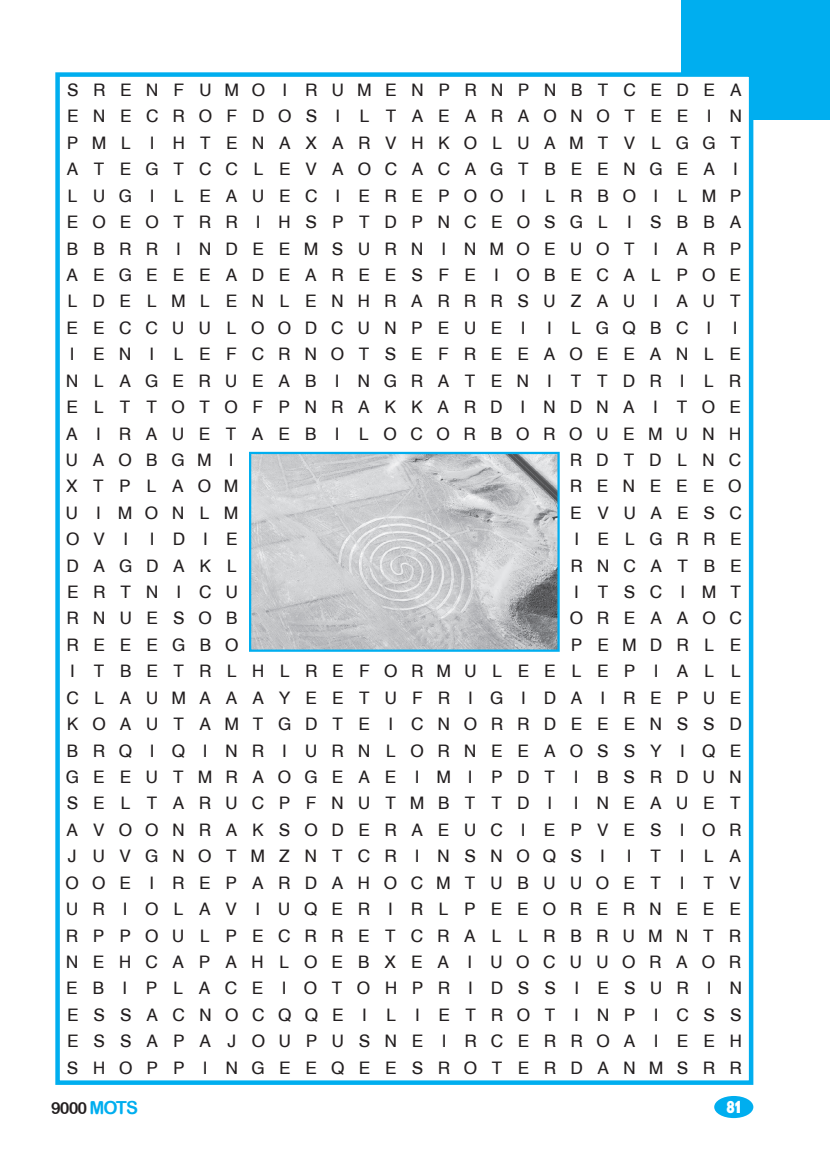
<style>
.page{position:relative;width:830px;height:1170px;background:#fff}
.page>*{position:absolute;margin:0;border:0;box-sizing:border-box;transform-origin:0 0}
.t1{font:17.25px/26.4px "AT Triumvirate";letter-spacing:.84em;color:#231f20;text-align:justify}
.t2{font:17.25px "AT Triumvirate";letter-spacing:.87em;color:#231f20}
.t3{font:17.25px "AT Triumvirate";letter-spacing:.895em;color:#231f20}
.t4{font:17.25px "AT Triumvirate";letter-spacing:.81em;color:#231f20}
.t5{font:17.25px "Gill Sans Std Extra Bold Disp";color:#fff;scale:.8 1}
.t6{font:16.5px "Arial Rounded MT Bold";color:#231f20}
.s1{font-size:18px;color:#00aeef}
</style>
<div class="page">
<div style="left:680px;top:0;width:149px;height:119px;background:#00aeef"></div>
<svg style="left:249px;top:77px;width:499px;height:575px"></svg>
<div style="left:55px;top:72px;width:698px;height:1012px;border:4px solid #00aeef"></div>
<img style="left:252px;top:455px;width:304px;height:193px">
<div style="left:249px;top:452px;width:310px;height:199px;border:2px solid #00aeef"></div>
<div style="left:713px;top:1095px;width:40px;height:22px;background:#00aeef;border-radius:50%"></div>
<p class="t1" style="left:66px;top:76px;width:676px;text-align:left">SRENFUMO I RUMENPRNPNBTCEDEA<br>ENECROFDOS I LTAEARAONOTEE I N<br>PML I HTENAXARVHKOLUAMTVLGGT<br>ATEGTCCLEVAOCACAGTBEENGEA I<br>LUG I LEAUEC I EREPOO I LRBO I LMP<br>EOEOTRR I HSPTDPNCEOSGL I SBBA<br>BBRR I NDEEMSURN I NMOEUOT I ARP<br>AEGEEEADEAREESFE I OBECALPOE<br>LDELMLENLENHRARRRSUZAU I AUT<br>EECCUULOODCUNPEUE I</p>
<p class="t1" style="left:547px;top:314px;width:165px">I LGQBC I</p>
<p class="t1" style="left:66px;top:314px;width:677px;text-align:left;text-indent:667px">I<br>I EN I LEFCRNOTSEFREEAOEEANLE<br>NLAGERUEAB I NGRATEN I TTDR I LR<br>ELTTOTOFPNRAKKARD I NDNA I TOE<br>A I RAUETAEB I LOCORBOROUEMUNH<br>UAOBGM I</p>
<p class="t2" style="left:569px;top:448px;width:173px">RDTDLNC</p>
<p class="t3" style="left:66px;top:475px;width:174px">XTPLAOM</p>
<p class="t1" style="left:569px;top:472px;width:173px">RENEEEO</p>
<p class="t1" style="left:66px;top:499px;width:174px">U I MONLM</p>
<p class="t1" style="left:570px;top:499px;width:173px">EVUAESC</p>
<p class="t1" style="left:66px;top:525px;width:64px">OV I</p>
<p class="t1" style="left:150px;top:525px;width:89px">IDIE</p>
<p class="t1" style="left:574px;top:525px;width:169px">I ELGRRE</p>
<p class="t1" style="left:67px;top:551px;width:172px">DAGDAKL</p>
<p class="t1" style="left:570px;top:551px;width:172px">RNCATBE</p>
<p class="t1" style="left:67px;top:578px;width:173px">ERTN I CU</p>
<p class="t1" style="left:574px;top:578px;width:168px">I TSCIMT</p>
<p class="t4" style="left:66px;top:607px;width:173px">RNUESOB</p>
<p class="t1" style="left:569px;top:604px;width:173px">OREAAOC</p>
<p class="t1" style="left:66px;top:631px;width:173px">REEEGBO</p>
<p class="t1" style="left:66px;top:631px;width:677px;text-indent:505px">PEMDRLE I TBETRLHLREFORMULEELEP I ALL CLAUMAAAYEETUFR I G I DA I REPUE KOAUTAMTGDTE I CNORRDEEENSSD BRQ I Q I NR I URNLORNEEAOSSY I QE GEEUTMRAOGEAE I M I PDT I BSRDUN SELTARUCPFNUTMBTTD I</p>
<p class="t1" style="left:67px;top:789px;width:676px;text-indent:507px">I NEAUET AVOONRAKSODERAEUC I EPVES I OR JUVGNOTMZNTCR I NSNOQS I</p>
<p class="t1" style="left:65px;top:842px;width:677px;text-indent:561px">ITILA OOE I REPARDAHOCMTUBUUOET I TV UR I OLAV I UQER I RLPEEORERNEEE RPPOULPECRRETCRAL LRBRUMNTR NEHCAPAHLOEBXEA I UOCUUORAOR EB I PLACE I OTOHPR I DSS I ESUR I N ESSACNOCQQE I L I ETROT I NP I CSS ESSAPAJOUPUSNE I RCERROA I EEH SHOPP I NGEEQEESROTERDANMSRR</p>
<p class="t6" style="left:51px;top:1097px;width:88px">9000 <span class="s1">MOTS</span></p>
<p class="t5" style="left:726px;top:1096px;width:20px">81</p>
</div>
